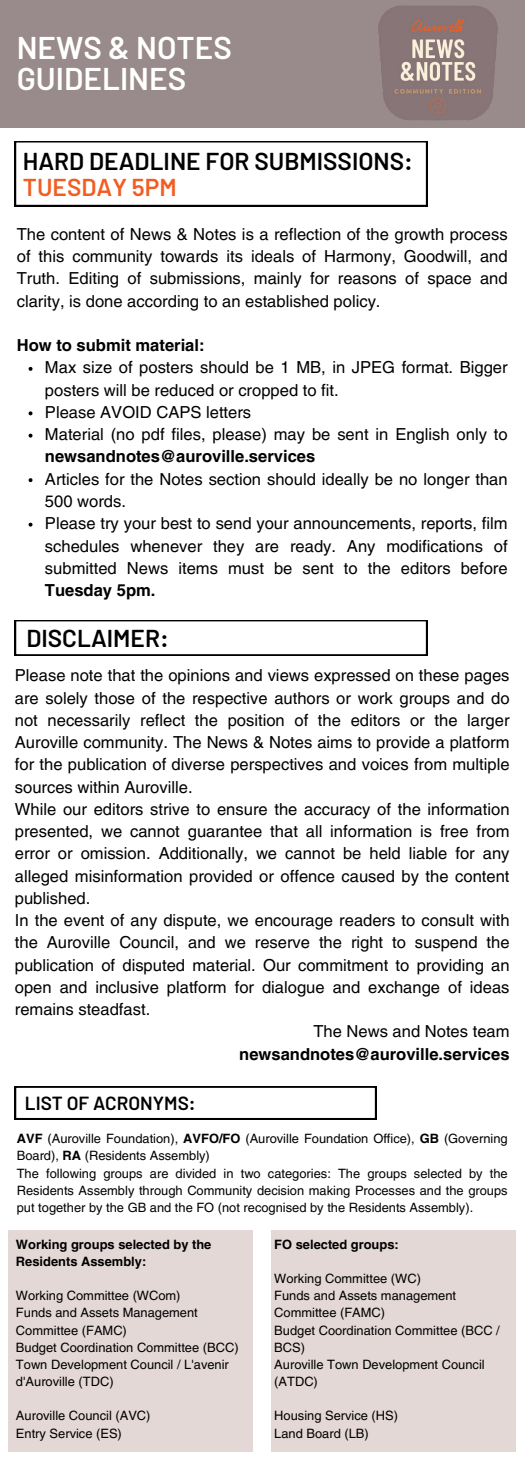
<style>
.page{position:relative;width:525px;height:1474px;background:#fff}
.page>*{position:absolute;margin:0;border:0;box-sizing:border-box;transform-origin:0 0}
.t1{font:600 31.5px "Barlow";color:#fff}
.t2{font:600 24.5px "Barlow";color:#000}
.t3{font:600 24.5px "Barlow";color:#f15e22}
.t4{font:600 18.9px "Barlow";color:#000}
.t5{font:16.62px/22.2px "Helvetica LT Pro";color:#000;text-align:justify}
.t6{font:700 16.62px "Helvetica LT Pro";color:#000}
.t7{font:12.95px/17.2px "Helvetica LT Pro";color:#000}
.t8{font:700 12.95px/17.2px "Helvetica LT Pro";color:#000}
.s1{font-weight:700}
</style>
<div class="page">
<div style="left:8px;top:1230px;width:245px;height:221px;background:#e3d8d6"></div>
<div style="left:271px;top:1230px;width:244px;height:221px;background:#e3d8d6"></div>
<svg style="left:15px;top:1087px;width:361px;height:32px"></svg>
<div style="left:0;top:0;width:525px;height:128px;background:#998a8b"></div>
<svg style="left:15px;top:620px;width:412px;height:35px"></svg>
<svg style="left:15px;top:141px;width:412px;height:65px"></svg>
<img style="left:378px;top:5px;width:120px;height:116px">
<svg style="left:29px;top:367px;width:4px;height:4px"></svg>
<svg style="left:29px;top:411px;width:4px;height:4px"></svg>
<svg style="left:29px;top:434px;width:4px;height:4px"></svg>
<svg style="left:29px;top:478px;width:4px;height:4px"></svg>
<svg style="left:29px;top:523px;width:4px;height:4px"></svg>
<p class="t1" style="left:17px;top:28px;width:217px">NEWS &amp; NOTES</p>
<p class="t1" style="left:17px;top:58px;width:171px">GUIDELINES</p>
<p class="t2" style="left:23px;top:145px;width:392px">HARD DEADLINE FOR SUBMISSIONS:</p>
<p class="t3" style="left:23px;top:171px;width:155px">TUESDAY 5PM</p>
<p class="t5" style="left:17px;top:225px;width:492px">The content of News &amp; Notes is a reflection of the growth process of this community towards its ideals of Harmony, Goodwill, and Truth. Editing of submissions, mainly for reasons of space and clarity, is done according to an established policy.</p>
<p class="t6" style="left:17px;top:339px;width:189px">How to submit material:</p>
<p class="t5" style="left:45px;top:358px;width:464px">Max size of posters should be 1 MB, in JPEG format. Bigger posters will be reduced or cropped to fit.</p>
<p class="t5" style="left:45px;top:403px;width:208px">Please AVOID CAPS letters</p>
<p class="t5" style="left:45px;top:425px;width:464px">Material (no pdf files, please) may be sent in English only to <span class="s1">newsandnotes@auroville.services</span></p>
<p class="t5" style="left:45px;top:469px;width:464px">Articles for the Notes section should ideally be no longer than<br>500 words.</p>
<p class="t5" style="left:45px;top:514px;width:464px">Please try your best to send your announcements, reports, film schedules whenever they are ready. Any modifications of submitted News items must be sent to the editors before <span class="s1">Tuesday 5pm.</span></p>
<p class="t2" style="left:26px;top:622px;width:144px">DISCLAIMER:</p>
<p class="t5" style="left:15px;top:666px;width:496px">Please note that the opinions and views expressed on these pages are solely those of the respective authors or work groups and do not necessarily reflect the position of the editors or the larger Auroville community. The News &amp; Notes aims to provide a platform for the publication of diverse perspectives and voices from multiple sources within Auroville.</p>
<p class="t5" style="left:15px;top:799px;width:496px">While our editors strive to ensure the accuracy of the information presented, we cannot guarantee that all information is free from error or omission. Additionally, we cannot be held liable for any alleged misinformation provided or offence caused by the content published.</p>
<p class="t5" style="left:15px;top:911px;width:496px">In the event of any dispute, we encourage readers to consult with the Auroville Council, and we reserve the right to suspend the publication of disputed material. Our commitment to providing an open and inclusive platform for dialogue and exchange of ideas remains steadfast.</p>
<p class="t5" style="left:313px;top:1022px;width:198px">The News and Notes team</p>
<p class="t6" style="left:239px;top:1048px;width:272px">newsandnotes@auroville.services</p>
<p class="t4" style="left:25px;top:1091px;width:172px">LIST OF ACRONYMS:</p>
<p class="t7" style="left:17px;top:1131px;width:492px"><span class="s1">AVF</span> (Auroville Foundation), <span class="s1">AVFO/FO</span> (Auroville Foundation Office), <span class="s1">GB</span> (Governing<br>Board), <span class="s1">RA</span> (Residents Assembly)</p>
<p class="t7" style="left:17px;top:1166px;width:492px;text-align:justify">The following groups are divided in two categories: The groups selected by the Residents Assembly through Community decision making Processes and the groups put together by the GB and the FO (not recognised by the Residents Assembly).</p>
<p class="t8" style="left:16px;top:1237px;width:197px">Working groups selected by the<br>Residents Assembly:</p>
<p class="t7" style="left:16px;top:1288px;width:166px">Working Committee (WCom)</p>
<p class="t7" style="left:16px;top:1305px;width:183px">Funds and Assets Management<br>Committee (FAMC)</p>
<p class="t7" style="left:16px;top:1340px;width:224px">Budget Coordination Committee (BCC)</p>
<p class="t7" style="left:16px;top:1357px;width:214px">Town Development Council / L'avenir d'Auroville (TDC)</p>
<p class="t7" style="left:16px;top:1409px;width:136px">Auroville Council (AVC)</p>
<p class="t7" style="left:16px;top:1426px;width:107px">Entry Service (ES)</p>
<p class="t8" style="left:274px;top:1237px;width:126px">FO selected groups:</p>
<p class="t7" style="left:274px;top:1271px;width:148px">Working Committee (WC)</p>
<p class="t7" style="left:274px;top:1288px;width:183px">Funds and Assets management<br>Committee (FAMC)</p>
<p class="t7" style="left:274px;top:1323px;width:227px">Budget Coordination Committee (BCC /<br>BCS)</p>
<p class="t7" style="left:274px;top:1357px;width:212px">Auroville Town Development Council (ATDC)</p>
<p class="t7" style="left:274px;top:1409px;width:125px">Housing Service (HS)</p>
<p class="t7" style="left:274px;top:1426px;width:96px">Land Board (LB)</p>
</div>
